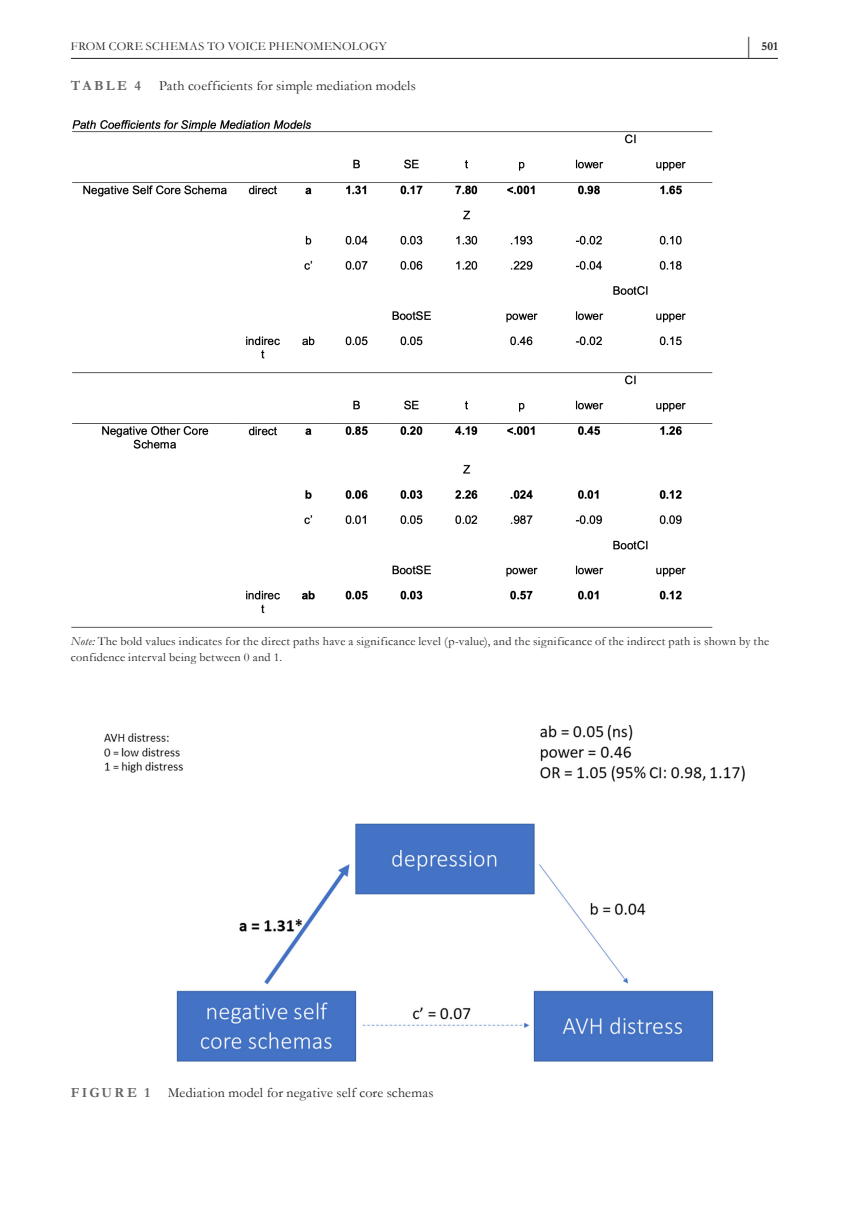
<style>
.page{position:relative;width:849px;height:1221px;background:#fff}
.page>*{position:absolute;margin:0;border:0;box-sizing:border-box;transform-origin:0 0}
.t1{font:14px "Garamond";letter-spacing:.01em;color:#231f20}
.t2{font:700 14px "Garamond";letter-spacing:.16em;color:#636366}
.t3{font:12.25px/15.8px "Garamond";letter-spacing:.02em;color:#231f20}
.t4{font:700 12.25px "Garamond";color:#231f20}
.s1{font-size:23.62px}
.s2{font-style:italic}
</style>
<div class="page">
<hr style="left:71px;top:58px;width:706px;height:1px;background:#231f20">
<img style="left:71px;top:120px;width:642px;height:508px">
<img style="left:104px;top:725px;width:640px;height:336px">
<p class="t3" style="left:71px;top:38px;width:317px">FROM CORE SCHEMAS TO VOICE PHENOMENOLOGY</p>
<p class="t4" style="left:745px;top:38px;width:33px"><span class="s1">|</span> 501</p>
<p class="t2" style="left:71px;top:76px;width:72px">TABLE 4</p>
<p class="t1" style="left:159px;top:76px;width:258px">Path coefficients for simple mediation models</p>
<p class="t3" style="left:71px;top:633px;width:699px"><span class="s2">Note:</span> The bold values indicates for the direct paths have a significance level (p-value), and the significance of the indirect path is shown by the confidence interval being between 0 and 1.</p>
<p class="t2" style="left:71px;top:1083px;width:80px">FIGURE 1</p>
<p class="t1" style="left:168px;top:1083px;width:267px">Mediation model for negative self core schemas</p>
</div>
